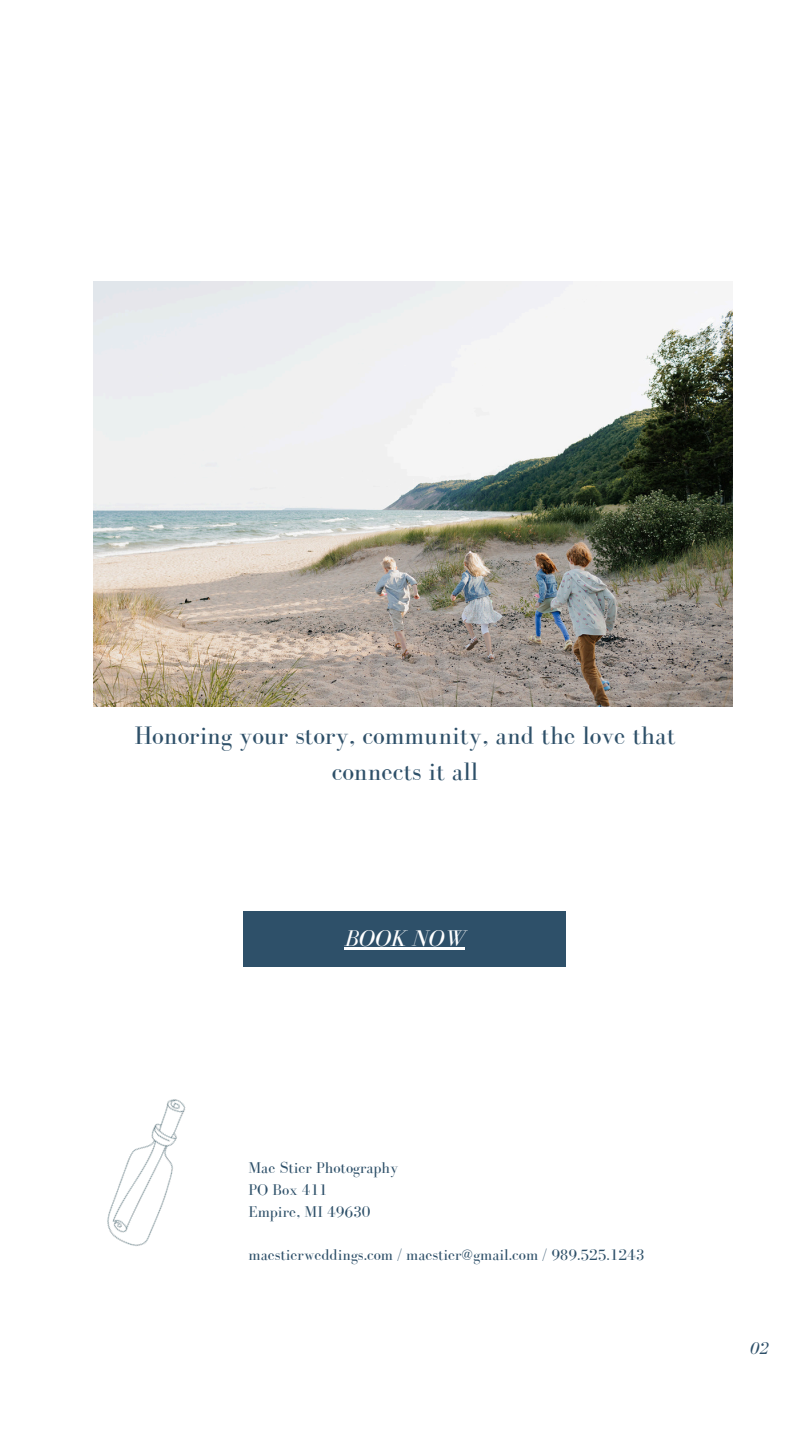
<style>
.page{position:relative;width:810px;height:1440px;background:#fff}
.page>*{position:absolute;margin:0;border:0;box-sizing:border-box;transform-origin:0 0}
.t1{font:26px/36px "Bodoni FLF";color:#2e5069;text-align:center}
.t2{font:italic 23.4px "Bodoni FLF";color:#fff}
.t3{font:italic 17.5px "Bodoni FLF";color:#2e5069}
.t4{font:16px "Bodoni FLF";color:#2e5069}
</style>
<div class="page">
<img style="left:107px;top:1099px;width:79px;height:147px">
<img style="left:94px;top:282px;width:638px;height:425px">
<div style="left:244px;top:912px;width:322px;height:55px;background:#2e5069"></div>
<hr style="left:345px;top:948px;width:120px;height:2px;background:#fff">
<p class="t1" style="left:134px;top:717px;width:543px">Honoring your story, community, and the love that connects it all</p>
<h2 class="t2" style="left:345px;top:926px;width:122px">BOOK NOW</h2>
<p class="t4" style="left:249px;top:1159px;width:151px">Mae Stier Photography</p>
<p class="t4" style="left:249px;top:1181px;width:81px">PO Box 411</p>
<p class="t4" style="left:249px;top:1203px;width:123px">Empire, MI 49630</p>
<p class="t4" style="left:249px;top:1246px;width:397px">maestierweddings.com / maestier@gmail.com / 989.525.1243</p>
<p class="t3" style="left:750px;top:1339px;width:20px">02</p>
</div>
